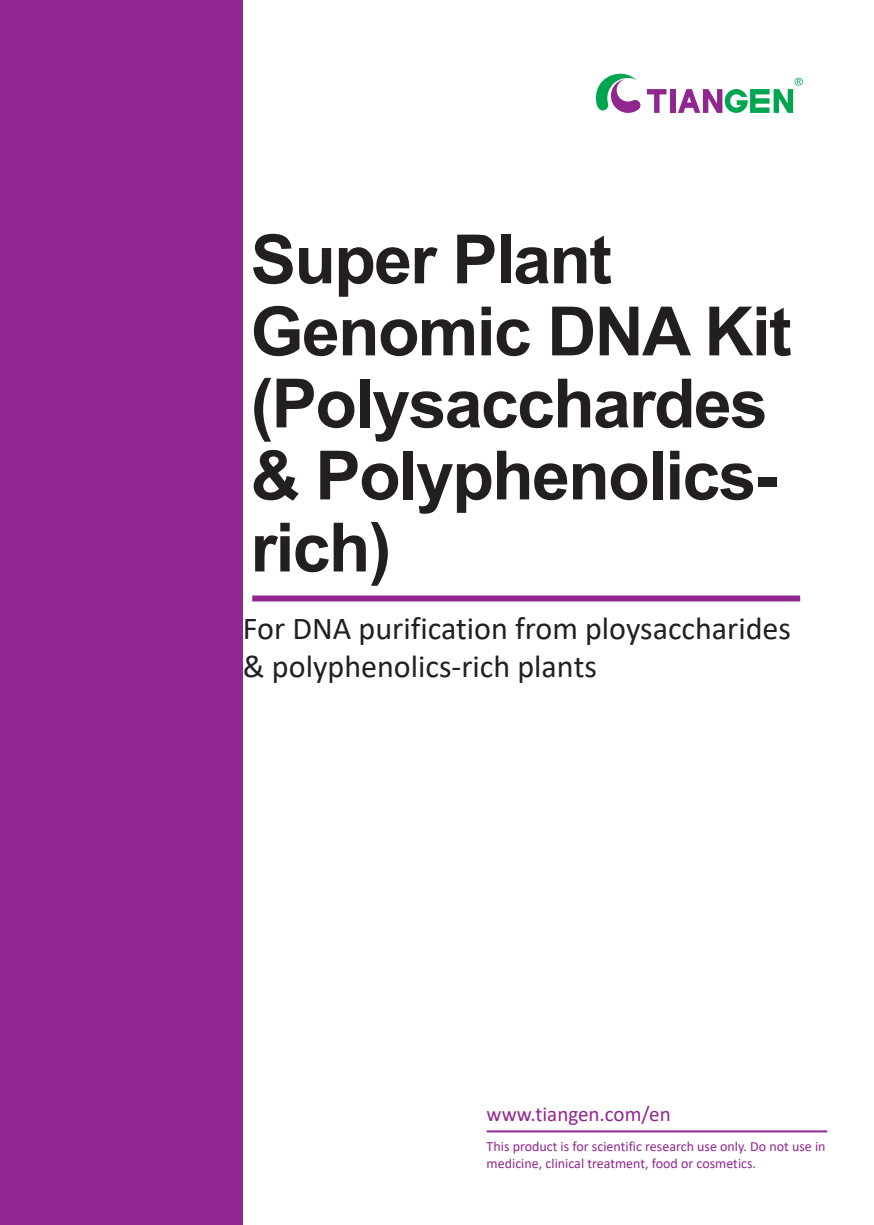
<style>
.page{position:relative;width:874px;height:1225px;background:#fff}
.page>*{position:absolute;margin:0;border:0;box-sizing:border-box;transform-origin:0 0}
.t1{font:700 68px/72px "Arial";letter-spacing:-.025em;color:#231f20}
.t2{font:32px/38.4px "Calibri";color:#231f20}
.t3{font:21px "Calibri";color:#90268f}
.t4{font:14px/16.8px "Calibri";color:#90268f}
</style>
<div class="page">
<div style="left:252px;top:595px;width:547px;height:6px;background:#90268f"></div>
<div style="left:0;top:0;width:243px;height:1225px;background:#90268f"></div>
<hr style="left:486px;top:1130px;width:340px;height:2px;background:#90268f">
<svg style="left:595px;top:73px;width:45px;height:40px"></svg>
<div style="left:670px;top:89px;width:5px;height:24px;background:#90268f"></div>
<svg style="left:647px;top:89px;width:19px;height:24px"></svg>
<svg style="left:678px;top:78px;width:124px;height:35px"></svg>
<h1 class="t1" style="left:250px;top:224px;width:542px">Super Plant<br>Genomic DNA Kit (Polysacchardes &amp; Polyphenolics&shy;rich)</h1>
<h2 class="t2" style="left:243px;top:608px;width:549px">For DNA purification from ploysaccharides &amp; polyphenolics-rich plants</h2>
<h3 class="t3" style="left:486px;top:1099px;width:185px">www.tiangen.com/en</h3>
<p class="t4" style="left:486px;top:1138px;width:340px">This product is for scientific research use only. Do not use in medicine, clinical treatment, food or cosmetics.</p>
</div>
